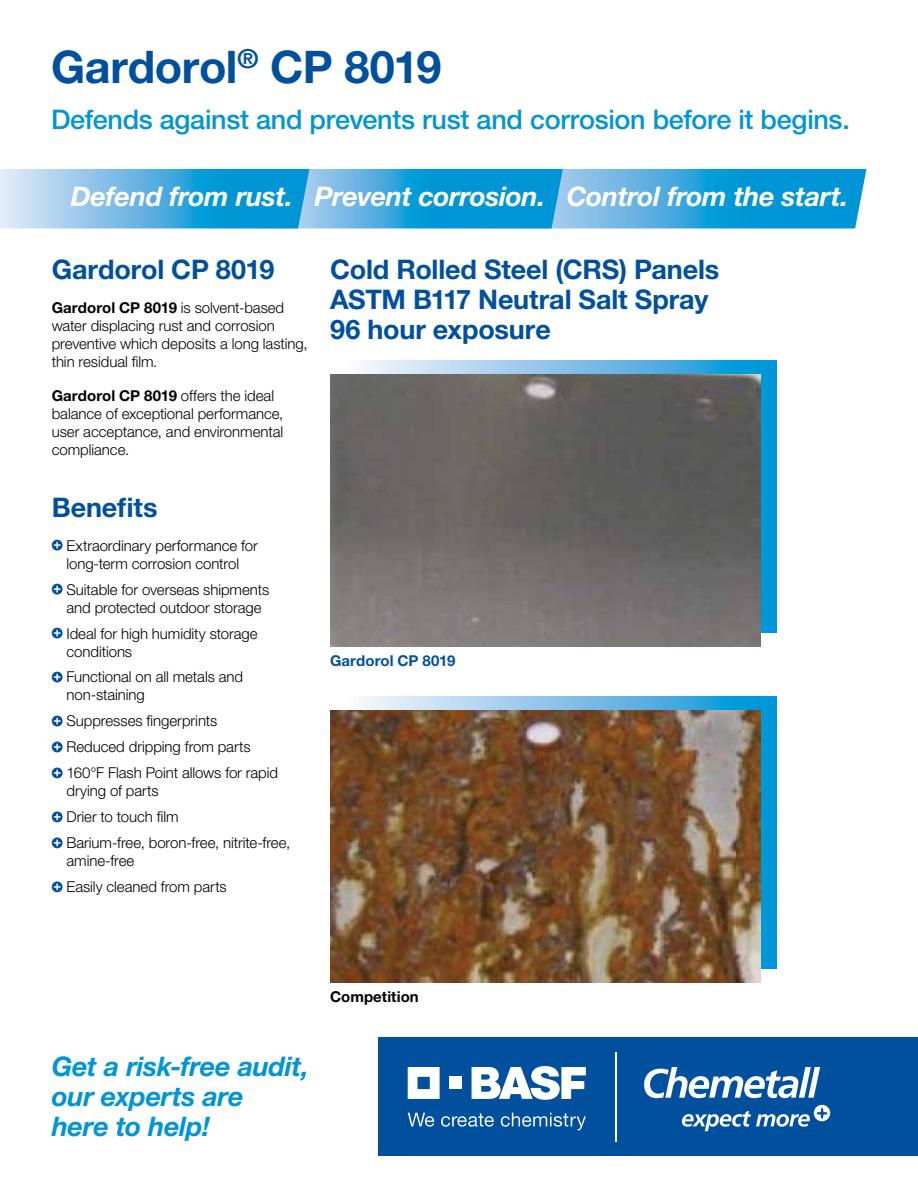
<style>
.page{position:relative;width:918px;height:1188px;background:#fff}
.page>*{position:absolute;margin:0;border:0;box-sizing:border-box;transform-origin:0 0}
.t1{font:700 45px "Helvetica Neue LT Std";letter-spacing:-.01em;color:#00509e}
.t2{font:700 27px/30px "Helvetica Neue LT Std";letter-spacing:-.005em;color:#00509e}
.t3{font:500 27px "Helvetica Neue LT Std";letter-spacing:-.01em;color:#0095d6}
.t4{font:italic 700 27px "Helvetica Neue LT Std";letter-spacing:-.015em;color:#fff}
.t5{font:italic 700 27px/30px "Helvetica Neue LT Std";letter-spacing:-.01em;color:#0095d6}
.t6{font:300 15px/18px "Helvetica Neue LT Std";letter-spacing:-.005em;color:#000}
.t7{font:700 15px "Helvetica Neue LT Std";letter-spacing:.005em;color:#00509e}
.t8{font:700 15px "Helvetica Neue LT Std";letter-spacing:.005em;color:#000}
.s1{font-weight:700}
</style>
<div class="page">
<div style="left:378px;top:1037px;width:540px;height:119px;background:#00509e"></div>
<svg style="left:644px;top:1067px;width:176px;height:31px"></svg>
<svg style="left:682px;top:1105px;width:148px;height:26px"></svg>
<hr style="left:615px;top:1052px;width:1px;height:89px;background:#fff">
<svg style="left:408px;top:1067px;width:32px;height:32px"></svg>
<div style="left:449px;top:1077px;width:13px;height:12px;background:#fff"></div>
<svg style="left:472px;top:1066px;width:114px;height:34px"></svg>
<svg style="left:408px;top:1113px;width:26px;height:14px"></svg>
<svg style="left:441px;top:1113px;width:53px;height:14px"></svg>
<svg style="left:501px;top:1113px;width:85px;height:17px"></svg>
<svg style="left:0;top:169px;width:866px;height:59px;background:#3ea9de"></svg>
<svg style="left:361px;top:360px;width:416px;height:273px;background:#49afe1"></svg>
<img style="left:330px;top:374px;width:431px;height:272px">
<svg style="left:361px;top:696px;width:416px;height:273px;background:#49afe1"></svg>
<img style="left:330px;top:710px;width:431px;height:272px">
<svg style="left:52px;top:540px;width:11px;height:11px"></svg>
<svg style="left:54px;top:542px;width:7px;height:7px"></svg>
<svg style="left:52px;top:584px;width:11px;height:11px"></svg>
<svg style="left:54px;top:586px;width:7px;height:7px"></svg>
<svg style="left:52px;top:628px;width:11px;height:11px"></svg>
<svg style="left:54px;top:630px;width:7px;height:6px"></svg>
<svg style="left:52px;top:672px;width:11px;height:10px"></svg>
<svg style="left:54px;top:674px;width:7px;height:6px"></svg>
<svg style="left:52px;top:716px;width:11px;height:10px"></svg>
<svg style="left:54px;top:718px;width:7px;height:6px"></svg>
<svg style="left:52px;top:742px;width:11px;height:10px"></svg>
<svg style="left:54px;top:744px;width:7px;height:6px"></svg>
<svg style="left:52px;top:768px;width:11px;height:10px"></svg>
<svg style="left:54px;top:770px;width:7px;height:6px"></svg>
<svg style="left:52px;top:812px;width:11px;height:10px"></svg>
<svg style="left:54px;top:814px;width:7px;height:6px"></svg>
<svg style="left:52px;top:837px;width:11px;height:11px"></svg>
<svg style="left:54px;top:840px;width:7px;height:6px"></svg>
<svg style="left:52px;top:881px;width:11px;height:11px"></svg>
<svg style="left:54px;top:883px;width:7px;height:7px"></svg>
<h1 class="t1" style="left:51px;top:39px;width:392px">Gardorol<sup>®</sup> CP 8019</h1>
<h2 class="t3" style="left:51px;top:103px;width:800px">Defends against and prevents rust and corrosion before it begins.</h2>
<h2 class="t4" style="left:71px;top:179px;width:779px">Defend from rust. Prevent corrosion. Control from the start.</h2>
<h2 class="t2" style="left:52px;top:254px;width:224px">Gardorol CP 8019</h2>
<p class="t6" style="left:52px;top:298px;width:257px"><span class="s1">Gardorol CP 8019</span> is solvent-based water displacing rust and corrosion preventive which deposits a long lasting, thin residual film.</p>
<p class="t6" style="left:52px;top:386px;width:233px"><span class="s1">Gardorol CP 8019</span> offers the ideal balance of exceptional performance, user acceptance, and environmental compliance.</p>
<h2 class="t2" style="left:52px;top:491px;width:107px">Benefits</h2>
<p class="t6" style="left:66px;top:536px;width:193px">Extraordinary performance for long-term corrosion control</p>
<p class="t6" style="left:66px;top:580px;width:204px">Suitable for overseas shipments and protected outdoor storage</p>
<p class="t6" style="left:66px;top:624px;width:193px">Ideal for high humidity storage conditions</p>
<p class="t6" style="left:66px;top:668px;width:178px">Functional on all metals and non-staining</p>
<p class="t6" style="left:66px;top:708px;width:213px;line-height:26px">Suppresses fingerprints<br>Reduced dripping from parts<br>160°F Flash Point allows for rapid</p>
<p class="t6" style="left:66px;top:778px;width:225px;line-height:26px">drying of parts<br>Drier to touch film<br>Barium-free, boron-free, nitrite-free,</p>
<p class="t6" style="left:66px;top:848px;width:162px;line-height:26px">amine-free<br>Easily cleaned from parts</p>
<h2 class="t2" style="left:330px;top:254px;width:391px">Cold Rolled Steel (CRS) Panels<br>ASTM B117 Neutral Salt Spray<br>96 hour exposure</h2>
<p class="t7" style="left:330px;top:651px;width:127px">Gardorol CP 8019</p>
<h2 class="t5" style="left:52px;top:1051px;width:259px">Get a risk-free audit, our experts are<br>here to help!</h2>
<p class="t8" style="left:330px;top:987px;width:90px">Competition</p>
</div>
